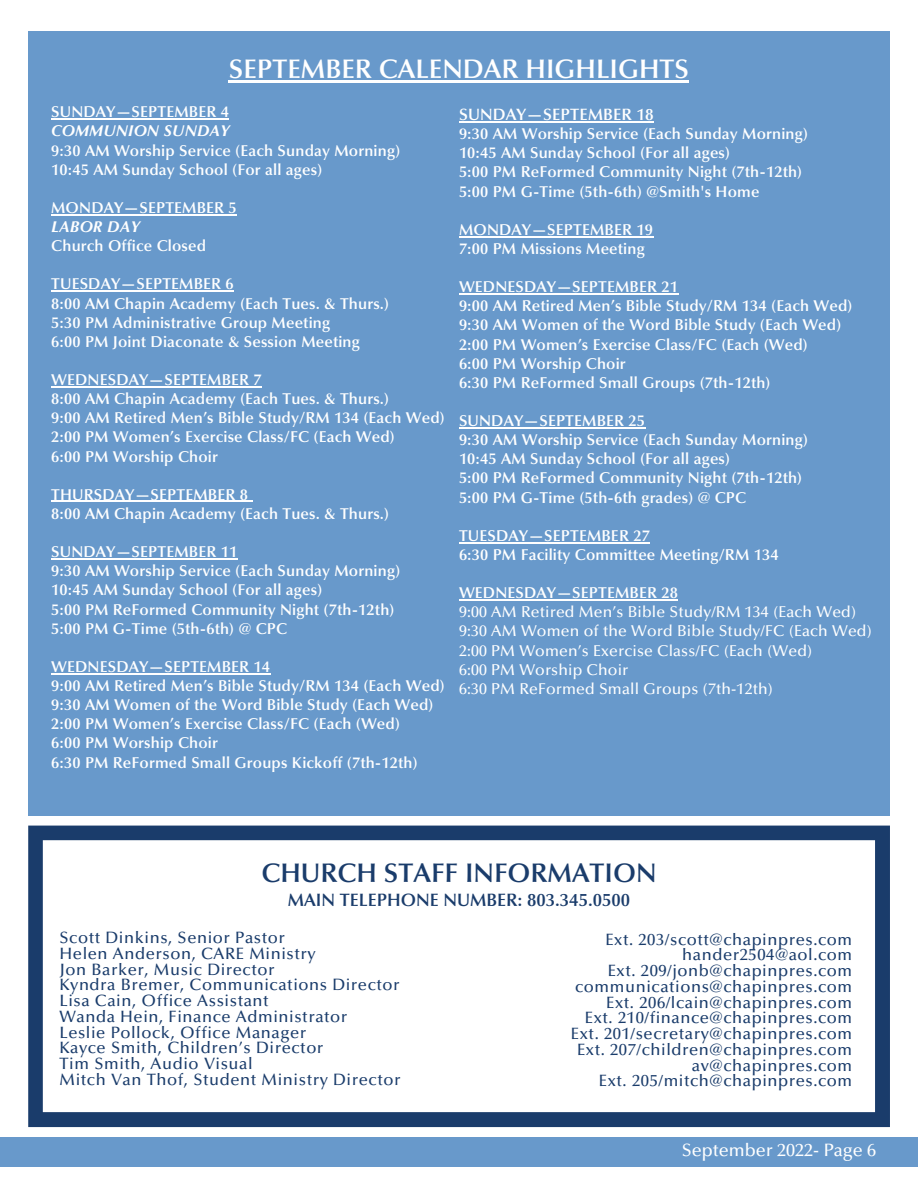
<style>
.page{position:relative;width:918px;height:1188px;background:#fff}
.page>*{position:absolute;margin:0;border:0;box-sizing:border-box;transform-origin:0 0}
.t1{font:600 27px "Optima LT Pro";color:#fff}
.t2{font:600 27px "Optima LT Pro";color:#1a3c6b}
.t3{font:600 18px "Optima LT Pro";color:#1a3c6b}
.t4{font:500 18px "Optima LT Pro";color:#fff}
.t5{font:500 16.5px/15.8px "Optima LT Pro";letter-spacing:.035em;color:#1a3c6b}
.t6{font:600 16.5px "Optima LT Pro";letter-spacing:.01em;color:#fff}
.t7{font:600 15.75px/19.2px "Optima LT Pro";letter-spacing:.01em;color:#fff}
.t8{font:500 15.75px/19.2px "Optima LT Pro";letter-spacing:.01em;color:#fff}
.t9{font:italic 700 15.75px "Optima LT Pro";letter-spacing:.01em;color:#fff}
</style>
<div class="page">
<div style="left:28px;top:31px;width:862px;height:784px;background:#6899cb"></div>
<svg style="left:28px;top:826px;width:862px;height:301px"></svg>
<div style="left:0;top:1137px;width:918px;height:29px;background:#6899cb"></div>
<hr style="left:51px;top:118px;width:178px;height:2px;background:#fff">
<hr style="left:51px;top:214px;width:186px;height:1px;background:#fff">
<hr style="left:51px;top:291px;width:183px;height:1px;background:#fff">
<hr style="left:51px;top:386px;width:211px;height:1px;background:#fff">
<hr style="left:51px;top:501px;width:197px;height:1px;background:#fff">
<hr style="left:51px;top:558px;width:186px;height:1px;background:#fff">
<hr style="left:51px;top:673px;width:219px;height:1px;background:#fff">
<hr style="left:229px;top:80px;width:460px;height:3px;background:#fff">
<hr style="left:459px;top:121px;width:195px;height:1px;background:#fff">
<hr style="left:459px;top:236px;width:194px;height:1px;background:#fff">
<hr style="left:459px;top:293px;width:219px;height:1px;background:#fff">
<hr style="left:459px;top:427px;width:186px;height:1px;background:#fff">
<hr style="left:459px;top:542px;width:69px;height:1px;background:#fff">
<hr style="left:528px;top:542px;width:122px;height:1px;background:#fff">
<hr style="left:459px;top:599px;width:97px;height:1px;background:#fff">
<hr style="left:556px;top:599px;width:122px;height:1px;background:#fff">
<h1 class="t1" style="left:229px;top:58px;width:462px">SEPTEMBER CALENDAR HIGHLIGHTS</h1>
<p class="t6" style="left:459px;top:108px;width:196px">SUNDAY—SEPTEMBER 18</p>
<p class="t7" style="left:459px;top:126px;width:351px">9:30 AM Worship Service (Each Sunday Morning)<br>10:45 AM Sunday School (For all ages)<br>5:00 PM ReFormed Community Night (7th-12th)<br>5:00 PM G-Time (5th-6th) @Smith's Home</p>
<p class="t7" style="left:459px;top:222px;width:195px">MONDAY—SEPTEMBER 19<br>7:00 PM Missions Meeting</p>
<p class="t7" style="left:459px;top:279px;width:395px">WEDNESDAY—SEPTEMBER 21<br>9:00 AM Retired Men’s Bible Study/RM 134 (Each Wed)<br>9:30 AM Women of the Word Bible Study (Each Wed)<br>2:00 PM Women’s Exercise Class/FC (Each (Wed)<br>6:00 PM Worship Choir<br>6:30 PM ReFormed Small Groups (7th-12th)</p>
<p class="t7" style="left:459px;top:413px;width:351px">SUNDAY—SEPTEMBER 25<br>9:30 AM Worship Service (Each Sunday Morning)<br>10:45 AM Sunday School (For all ages)<br>5:00 PM ReFormed Community Night (7th-12th)<br>5:00 PM G-Time (5th-6th grades) @ CPC</p>
<p class="t7" style="left:459px;top:528px;width:321px">TUESDAY—SEPTEMBER 27<br>6:30 PM Facility Committee Meeting/RM 134</p>
<p class="t7" style="left:459px;top:585px;width:220px">WEDNESDAY—SEPTEMBER 28</p>
<p class="t8" style="left:459px;top:604px;width:415px">9:00 AM Retired Men’s Bible Study/RM 134 (Each Wed)<br>9:30 AM Women of the Word Bible Study/FC (Each Wed)<br>2:00 PM Women’s Exercise Class/FC (Each (Wed)<br>6:00 PM Worship Choir<br>6:30 PM ReFormed Small Groups (7th-12th)</p>
<p class="t7" style="left:51px;top:104px;width:179px">SUNDAY—SEPTEMBER 4</p>
<p class="t9" style="left:51px;top:125px;width:180px">COMMUNION SUNDAY</p>
<p class="t7" style="left:51px;top:142px;width:351px">9:30 AM Worship Service (Each Sunday Morning)<br>10:45 AM Sunday School (For all ages)</p>
<p class="t7" style="left:51px;top:200px;width:187px">MONDAY—SEPTEMBER 5</p>
<p class="t9" style="left:51px;top:220px;width:90px">LABOR DAY</p>
<p class="t7" style="left:51px;top:238px;width:156px">Church Office Closed</p>
<p class="t7" style="left:51px;top:276px;width:339px">TUESDAY—SEPTEMBER 6<br>8:00 AM Chapin Academy (Each Tues. &amp; Thurs.)<br>5:30 PM Administrative Group Meeting<br>6:00 PM Joint Diaconate &amp; Session Meeting</p>
<p class="t7" style="left:51px;top:372px;width:395px">WEDNESDAY—SEPTEMBER 7<br>8:00 AM Chapin Academy (Each Tues. &amp; Thurs.)<br>9:00 AM Retired Men’s Bible Study/RM 134 (Each Wed)<br>2:00 PM Women’s Exercise Class/FC (Each Wed)<br>6:00 PM Worship Choir</p>
<p class="t7" style="left:51px;top:487px;width:339px">THURSDAY—SEPTEMBER 8<br>8:00 AM Chapin Academy (Each Tues. &amp; Thurs.)</p>
<p class="t7" style="left:51px;top:544px;width:351px">SUNDAY—SEPTEMBER 11<br>9:30 AM Worship Service (Each Sunday Morning)<br>10:45 AM Sunday School (For all ages)<br>5:00 PM ReFormed Community Night (7th-12th)<br>5:00 PM G-Time (5th-6th) @ CPC</p>
<p class="t7" style="left:51px;top:659px;width:395px">WEDNESDAY—SEPTEMBER 14<br>9:00 AM Retired Men’s Bible Study/RM 134 (Each Wed)<br>9:30 AM Women of the Word Bible Study (Each Wed)<br>2:00 PM Women’s Exercise Class/FC (Each (Wed)<br>6:00 PM Worship Choir<br>6:30 PM ReFormed Small Groups Kickoff (7th-12th)</p>
<h1 class="t2" style="left:261px;top:862px;width:397px">CHURCH STAFF INFORMATION</h1>
<p class="t3" style="left:288px;top:893px;width:344px">MAIN TELEPHONE NUMBER: 803.345.0500</p>
<p class="t5" style="left:60px;top:931px;width:342px">Scott Dinkins, Senior Pastor<br>Helen Anderson, CARE Ministry<br>Jon Barker, Music Director<br>Kyndra Bremer, Communications Director<br>Lisa Cain, Office Assistant<br>Wanda Hein, Finance Administrator<br>Leslie Pollock, Office Manager<br>Kayce Smith, Children’s Director<br>Tim Smith, Audio Visual<br>Mitch Van Thof, Student Ministry Director</p>
<p class="t5" style="left:571px;top:933px;width:283px;text-align:right">Ext. 203/scott@chapinpres.com hander2504@aol.com<br>Ext. 209/jonb@chapinpres.com communications@chapinpres.com<br>Ext. 206/lcain@chapinpres.com<br>Ext. 210/finance@chapinpres.com<br>Ext. 201/secretary@chapinpres.com<br>Ext. 207/children@chapinpres.com av@chapinpres.com<br>Ext. 205/mitch@chapinpres.com</p>
<p class="t4" style="left:682px;top:1143px;width:196px">September 2022- Page 6</p>
</div>
